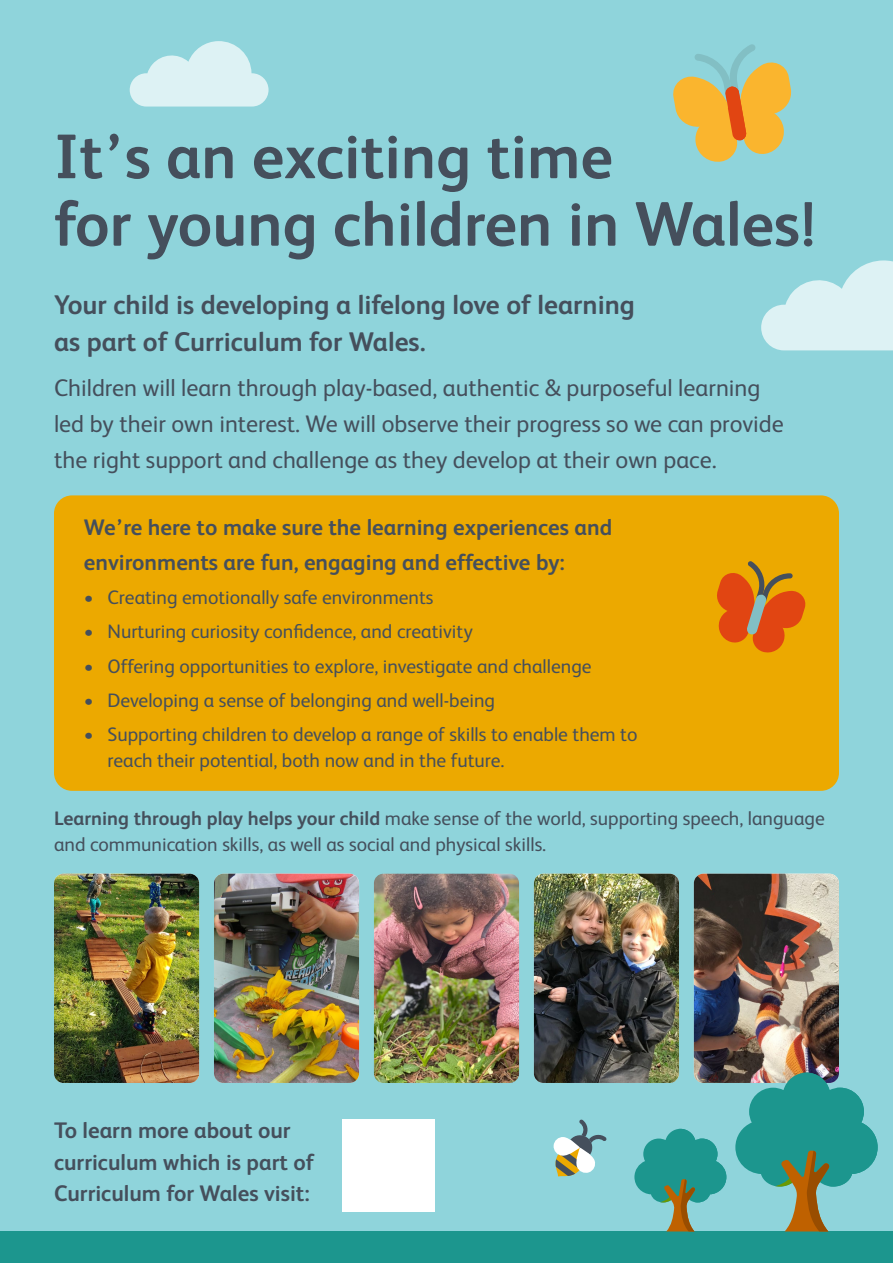
<style>
.page{position:relative;width:893px;height:1263px;background:#fff}
.page>*{position:absolute;margin:0;border:0;box-sizing:border-box;transform-origin:0 0}
.b1{font:700 63px/67.5px "FS Albert";color:#454f5c}
.b1-2{font:700 27px/37.5px "FS Albert";color:#454f5c}
.b1-3{font:24px/36px "FS Albert";color:#454f5c}
.b1-4{font:700 22.5px/31.5px "FS Albert";color:#454f5c}
.b1-5{font:19.5px/25.5px "FS Albert";color:#454f5c}
.s1{font-weight:700}
</style>
<div class="page">
<div style="left:0;top:721px;width:893px;height:542px;background:#8fd4db"></div>
<img style="left:374px;top:874px;width:145px;height:209px">
<div style="left:0;top:0;width:893px;height:721px;background:#8fd4db"></div>
<div style="left:54px;top:495px;width:785px;height:296px;background:#eca900;border-radius:18px"></div>
<svg style="left:717px;top:561px;width:89px;height:92px"></svg>
<svg style="left:761px;top:260px;width:132px;height:90px"></svg>
<svg style="left:130px;top:41px;width:139px;height:66px"></svg>
<div style="left:0;top:1232px;width:893px;height:31px;background:#1c968e"></div>
<svg style="left:673px;top:44px;width:119px;height:118px"></svg>
<img style="left:54px;top:874px;width:145px;height:209px">
<img style="left:214px;top:874px;width:145px;height:209px">
<img style="left:534px;top:874px;width:145px;height:209px">
<img style="left:694px;top:874px;width:145px;height:209px">
<svg style="left:634px;top:1129px;width:92px;height:102px"></svg>
<svg style="left:735px;top:1072px;width:143px;height:159px"></svg>
<svg style="left:553px;top:1119px;width:54px;height:58px"></svg>
<div style="left:342px;top:1119px;width:92px;height:93px;background:#fff"></div>
<p class="b1" style="left:54px;top:120px;width:762px">It’s an exciting time<br>for young children in Wales!</p>
<p class="b1-2" style="left:54px;top:285px;width:582px">Your child is developing a lifelong love of learning as part of Curriculum for Wales.</p>
<p class="b1-3" style="left:54px;top:368px;width:731px">Children will learn through play-based, authentic &amp; purposeful learning led by their own interest. We will observe their progress so we can provide the right support and challenge as they develop at their own pace.</p>
<p class="b1-4" style="left:84px;top:509px;width:530px;line-height:34.5px">We’re here to make sure the learning experiences and environments are fun, engaging and effective by:</p>
<p class="b1-5" style="left:84px;top:584px;width:351px">• Creating emotionally safe environments</p>
<p class="b1-5" style="left:84px;top:618px;width:390px">• Nurturing curiosity confidence, and creativity</p>
<p class="b1-5" style="left:84px;top:652px;width:509px">• Offering opportunities to explore, investigate and challenge</p>
<p class="b1-5" style="left:84px;top:686px;width:413px">• Developing a sense of belonging and well-being</p>
<p class="b1-5" style="left:107px;top:721px;width:531px;text-indent:-24px">• Supporting children to develop a range of skills to enable them to reach their potential, both now and in the future.</p>
<p class="b1-5" style="left:54px;top:805px;width:772px"><span class="s1">Learning through play helps your child</span> make sense of the world, supporting speech, language and communication skills, as well as social and physical skills.</p>
<p class="b1-4" style="left:54px;top:1114px;width:262px">To learn more about our curriculum which is part of<br>Curriculum for Wales visit:</p>
</div>
